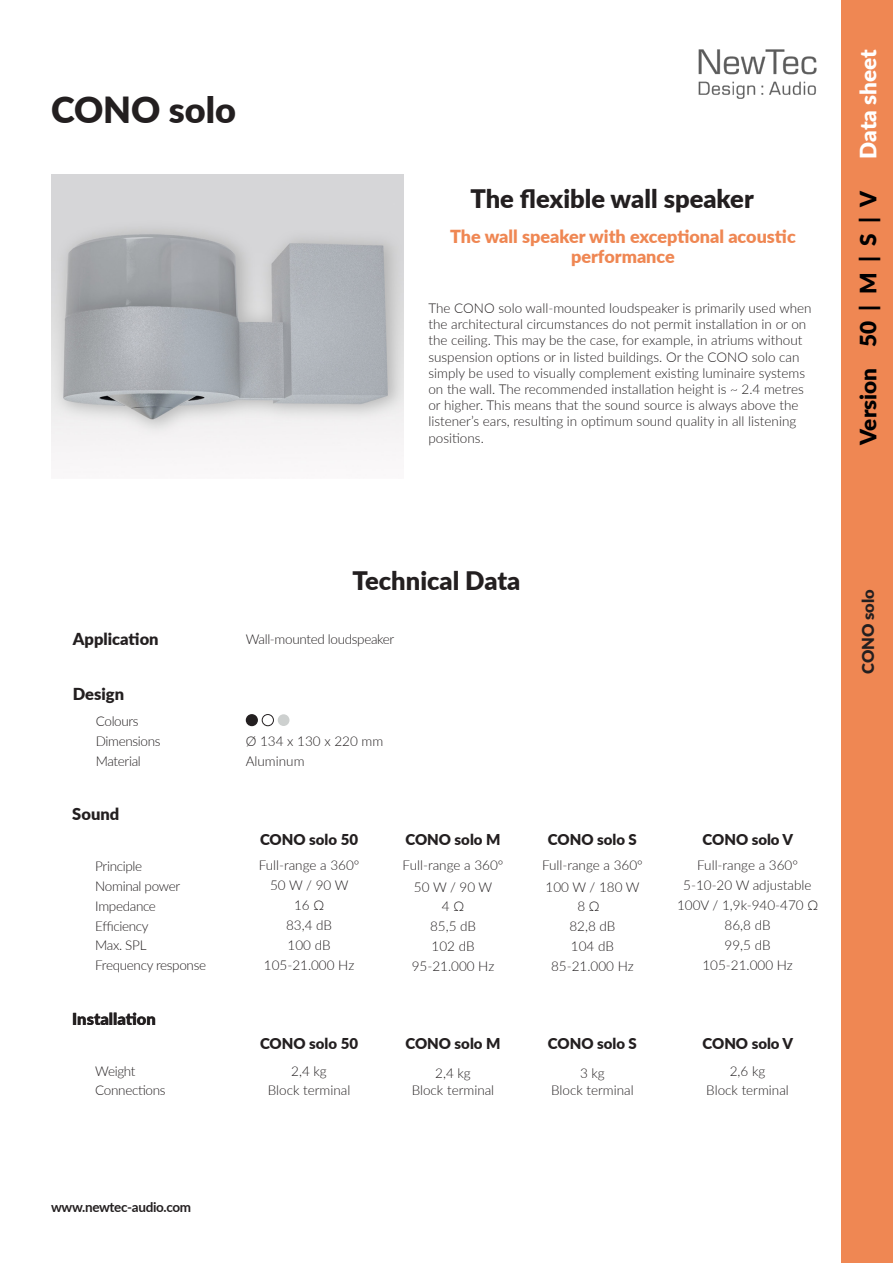
<style>
.page{position:relative;width:893px;height:1263px;background:#fff}
.page>*{position:absolute;margin:0;border:0;box-sizing:border-box;transform-origin:0 0}
.t1{font:900 36px "Lato";color:#231f20}
.t2{font:900 25.5px "Lato";color:#231f20}
.t3{font:900 22.5px "Lato";color:#000001}
.t4{font:900 22.5px "Lato";color:#fff}
.t5{font:900 18px/19.5px "Lato";color:#ef8753;text-align:center}
.t6{font:900 16.5px "Lato";color:#231f20}
.t7{font:900 15px "Lato";color:#231f20}
.t8{font:300 13.5px/16.2px "Lato";color:#231f20;text-align:center}
.t9{font:300 13.5px/20px "Lato";letter-spacing:-.025em;color:#231f20}
.t10{font:700 13.5px "Lato";letter-spacing:-.025em;color:#231f20}
</style>
<div class="page">
<div style="left:842px;top:0;width:51px;height:1263px;background:#ef8753"></div>
<img style="left:699px;top:50px;width:118px;height:49px">
<img style="left:51px;top:174px;width:353px;height:282px">
<div style="left:247px;top:715px;width:10px;height:10px;background:#231f20;border-radius:50%"></div>
<div style="left:246px;top:714px;width:12px;height:12px;border:2px solid #231f20;border-radius:50%"></div>
<div style="left:262px;top:714px;width:12px;height:12px;border:1px solid #231f20;border-radius:50%"></div>
<div style="left:278px;top:714px;width:11px;height:12px;background:#cdd0cf;border-radius:50%"></div>
<h1 class="t1" style="left:51px;top:82px;width:187px">CONO solo</h1>
<h2 class="t2" style="left:470px;top:180px;width:285px">The flexible wall speaker</h2>
<h3 class="t5" style="left:450px;top:226px;width:347px">The wall speaker with exceptional acoustic performance</h3>
<p class="t8" style="left:428px;top:300px;width:385px;text-align:left">The CONO solo wall-mounted loudspeaker is primarily used when the architectural circumstances do not permit installation in or on the ceiling. This may be the case, for example, in atriums without suspension options or in listed buildings. Or the CONO solo can simply be used to visually complement existing luminaire systems on the wall. The recommended installation height is ~ 2.4 metres or higher. This means that the sound source is always above the listener’s ears, resulting in optimum sound quality in all listening positions.</p>
<h3 class="t4" style="left:851px;top:159px;width:111px;rotate:-90deg">Data sheet</h3>
<h3 class="t3" style="left:851px;top:445px;width:255px;rotate:-90deg">Version 50 | M | S | V</h3>
<p class="t6" style="left:73px;top:626px;width:87px">Application</p>
<p class="t6" style="left:73px;top:681px;width:53px">Design</p>
<p class="t9" style="left:96px;top:710px;width:44px">Colours</p>
<p class="t9" style="left:96px;top:750px;width:47px">Material</p>
<p class="t9" style="left:96px;top:730px;width:66px">Dimensions</p>
<p class="t6" style="left:72px;top:801px;width:49px">Sound</p>
<p class="t9" style="left:95px;top:855px;width:48px">Principle</p>
<p class="t9" style="left:95px;top:875px;width:86px">Nominal power<br>Impedance</p>
<p class="t9" style="left:95px;top:915px;width:55px">Efficiency</p>
<p class="t8" style="left:95px;top:937px;width:53px">Max. SPL</p>
<p class="t9" style="left:95px;top:955px;width:112px">Frequency response</p>
<p class="t6" style="left:72px;top:1006px;width:85px">Installation</p>
<p class="t9" style="left:95px;top:1061px;width:72px;line-height:18.8px">Weight<br>Connections</p>
<h2 class="t2" style="left:353px;top:562px;width:169px">Technical Data</h2>
<p class="t9" style="left:246px;top:628px;width:150px">Wall-mounted loudspeaker</p>
<p class="t8" style="left:246px;top:731px;width:139px;line-height:20.1px;text-align:left">Ø 134 x 130 x 220 mm<br>Aluminum</p>
<p class="t7" style="left:260px;top:828px;width:99px">CONO solo 50</p>
<p class="t7" style="left:405px;top:828px;width:96px">CONO solo M</p>
<p class="t7" style="left:548px;top:828px;width:90px">CONO solo S</p>
<p class="t7" style="left:702px;top:828px;width:92px">CONO solo V</p>
<p class="t8" style="left:259px;top:857px;width:102px">Full-range a 360°</p>
<p class="t8" style="left:403px;top:857px;width:102px">Full-range a 360°</p>
<p class="t8" style="left:542px;top:857px;width:102px">Full-range a 360°</p>
<p class="t8" style="left:697px;top:857px;width:102px">Full-range a 360°</p>
<p class="t8" style="left:270px;top:875px;width:80px;line-height:20px">50 W / 90 W<br>16 Ω</p>
<p class="t8" style="left:264px;top:935px;width:92px;line-height:20px">100 dB<br>105-21.000 Hz</p>
<p class="t8" style="left:286px;top:917px;width:47px">83,4 dB</p>
<p class="t8" style="left:414px;top:876px;width:80px;line-height:20px">50 W / 90 W<br>4 Ω</p>
<p class="t8" style="left:412px;top:936px;width:84px;line-height:20px">102 dB<br>95-21.000 Hz</p>
<p class="t8" style="left:430px;top:918px;width:47px">85,5 dB</p>
<p class="t8" style="left:577px;top:876px;width:64px;line-height:20px;text-align:left;text-indent:-32px">100 W / 180 W<br>8 Ω</p>
<p class="t8" style="left:551px;top:936px;width:84px;line-height:20px">104 dB<br>85-21.000 Hz</p>
<p class="t8" style="left:569px;top:918px;width:47px">82,8 dB</p>
<p class="t8" style="left:677px;top:875px;width:143px;line-height:20px">5-10-20 W adjustable<br>100V / 1,9k-940-470 Ω</p>
<p class="t8" style="left:702px;top:935px;width:92px;line-height:20px">99,5 dB<br>105-21.000 Hz</p>
<p class="t8" style="left:725px;top:917px;width:47px">86,8 dB</p>
<p class="t7" style="left:260px;top:1033px;width:99px">CONO solo 50</p>
<p class="t7" style="left:405px;top:1033px;width:96px">CONO solo M</p>
<p class="t7" style="left:548px;top:1033px;width:90px">CONO solo S</p>
<p class="t7" style="left:702px;top:1033px;width:92px">CONO solo V</p>
<p class="t8" style="left:268px;top:1082px;width:84px">Block terminal</p>
<p class="t8" style="left:291px;top:1063px;width:37px">2,4 kg</p>
<p class="t8" style="left:730px;top:1063px;width:37px">2,6 kg</p>
<p class="t8" style="left:435px;top:1064px;width:37px">2,4 kg</p>
<p class="t8" style="left:580px;top:1064px;width:26px">3 kg</p>
<p class="t8" style="left:412px;top:1082px;width:84px">Block terminal</p>
<p class="t8" style="left:551px;top:1082px;width:84px">Block terminal</p>
<p class="t8" style="left:706px;top:1082px;width:84px">Block terminal</p>
<p class="t10" style="left:51px;top:1197px;width:142px">www.newtec-audio.com</p>
<p class="t6" style="left:856px;top:674px;width:86px;rotate:-90deg">CONO solo</p>
</div>
